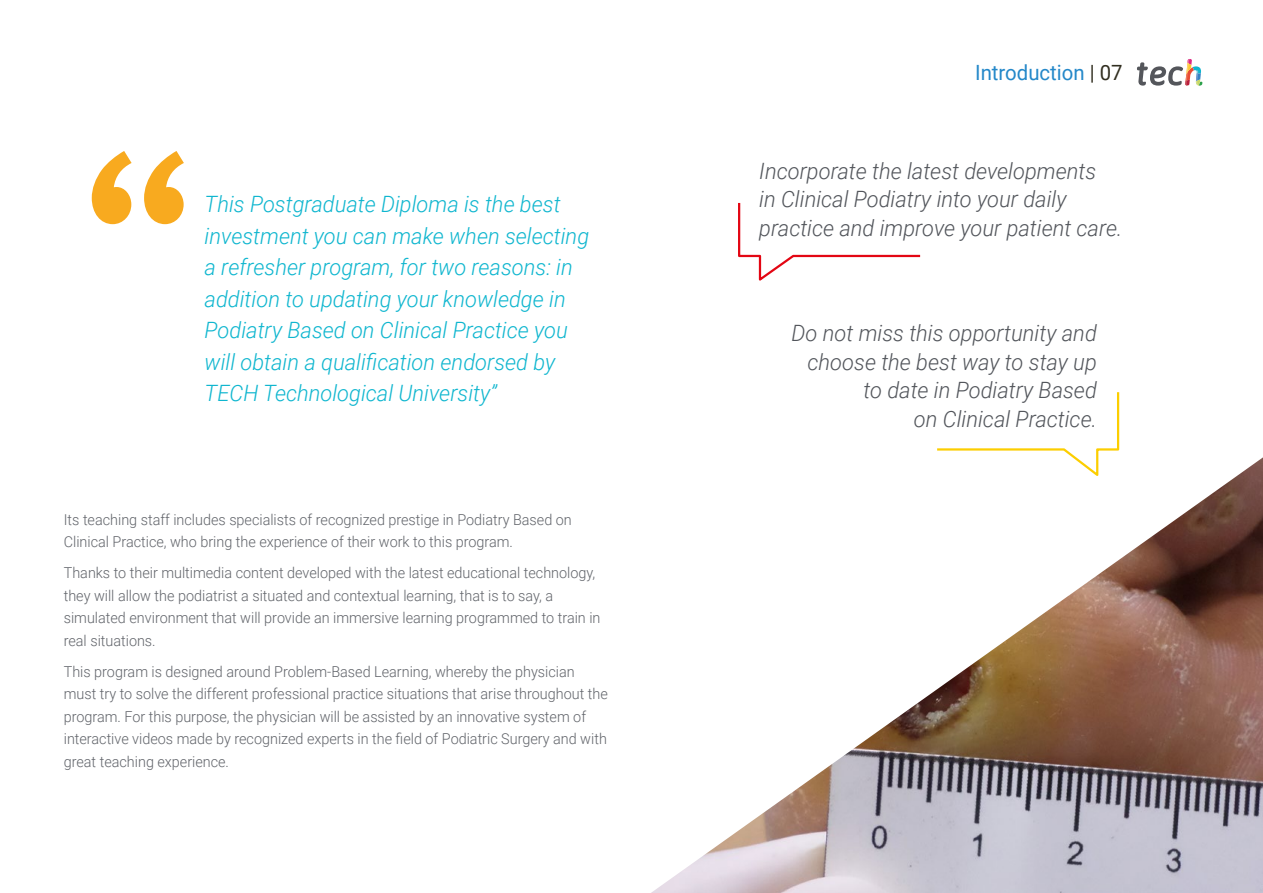
<style>
.page{position:relative;width:1263px;height:893px;background:#fff}
.page>*{position:absolute;margin:0;border:0;box-sizing:border-box;transform-origin:0 0}
.t1{font:italic 300 22.5px/31.5px "Roboto";color:#0fb6cf}
.t2{font:italic 300 22.5px/28.5px "Roboto";color:#52555b;text-align:right}
.t3{font:21px "Roboto";color:#2488c9}
.t4{font:300 15px/22.5px "Roboto";color:#61646a;scale:.96 1}
.s1{color:#312e20}
</style>
<div class="page">
<svg style="left:937px;top:392px;width:183px;height:65px"></svg>
<img style="left:651px;top:457px;width:612px;height:436px">
<svg style="left:738px;top:202px;width:183px;height:79px"></svg>
<svg style="left:1137px;top:59px;width:65px;height:27px"></svg>
<svg style="left:92px;top:151px;width:92px;height:73px"></svg>
<p class="t1" style="left:205px;top:188px;width:386px">This Postgraduate Diploma is the best investment you can make when selecting a refresher program, for two reasons: in addition to updating your knowledge in Podiatry Based on Clinical Practice you will obtain a qualification endorsed by TECH Technological University”</p>
<p class="t4" style="left:64px;top:507px;width:531px">Its teaching staff includes specialists of recognized prestige in Podiatry Based on<br>Clinical Practice, who bring the experience of their work to this program.</p>
<p class="t4" style="left:64px;top:561px;width:561px">Thanks to their multimedia content developed with the latest educational technology, they will allow the podiatrist a situated and contextual learning, that is to say, a simulated environment that will provide an immersive learning programmed to train in real situations.</p>
<p class="t4" style="left:64px;top:659px;width:568px">This program is designed around Problem-Based Learning, whereby the physician must try to solve the different professional practice situations that arise throughout the program. For this purpose, the physician will be assisted by an innovative system of interactive videos made by recognized experts in the field of Podiatric Surgery and with great teaching experience.</p>
<h2 class="t3" style="left:975px;top:57px;width:149px">Introduction <span class="s1">| 07</span></h2>
<h1 class="t2" style="left:759px;top:156px;width:364px;text-align:left">Incorporate the latest developments<br>in Clinical Podiatry into your daily practice and improve your patient care.</h1>
<h1 class="t2" style="left:792px;top:318px;width:307px">Do not miss this opportunity and choose the best way to stay up to date in Podiatry Based<br>on Clinical Practice.</h1>
</div>
